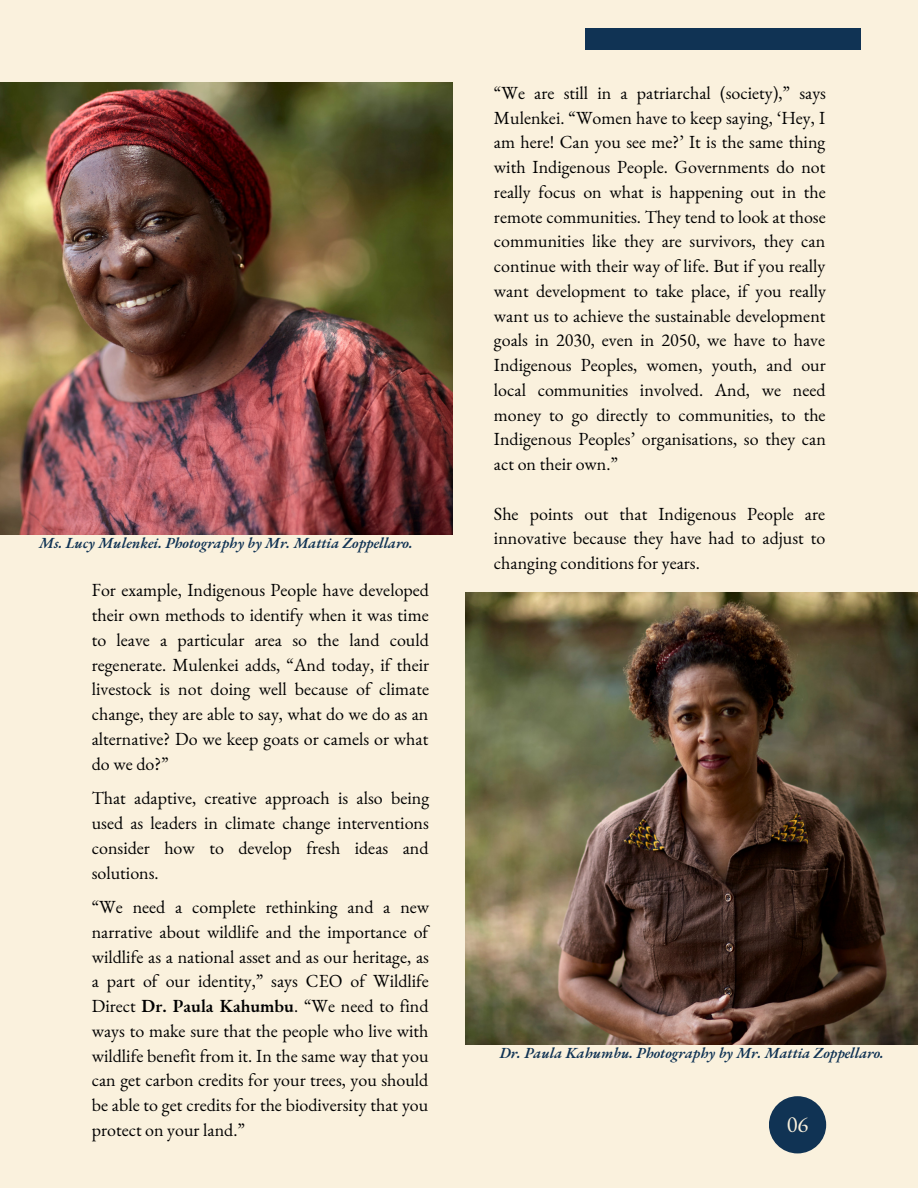
<style>
.page{position:relative;width:918px;height:1188px;background:#faf1dd}
.page>*{position:absolute;margin:0;border:0;box-sizing:border-box;transform-origin:0 0}
.t1{font:22.5px "EB Garamond";color:#faf1dd}
.t2{font:18px/24.8px "EB Garamond";color:#000;text-align:justify}
.t3{font:italic 600 15px "EB Garamond";color:#103354}
.s1{font-weight:600}
</style>
<div class="page">
<div style="left:586px;top:29px;width:275px;height:21px;background:#103354"></div>
<div style="left:769px;top:1096px;width:57px;height:57px;background:#103354;border-radius:50%"></div>
<img style="left:0;top:83px;width:452px;height:452px">
<img style="left:466px;top:593px;width:452px;height:452px">
<p class="t3" style="left:39px;top:533px;width:375px">Ms. Lucy Mulenkei. Photography by Mr. Mattia Zoppellaro.</p>
<p class="t2" style="left:92px;top:578px;width:339px">For example, Indigenous People have developed their own methods to identify when it was time to leave a particular area so the land could regenerate. Mulenkei adds, “And today, if their livestock is not doing well because of climate change, they are able to say, what do we do as an alternative? Do we keep goats or camels or what do we do?”</p>
<p class="t2" style="left:92px;top:785px;width:339px">That adaptive, creative approach is also being used as leaders in climate change interventions consider how to develop fresh ideas and solutions.</p>
<p class="t2" style="left:92px;top:894px;width:339px">“We need a complete rethinking and a new narrative about wildlife and the importance of wildlife as a national asset and as our heritage, as a part of our identity,” says CEO of Wildlife Direct <span class="s1">Dr. Paula Kahumbu</span>. “We need to find ways to make sure that the people who live with wildlife benefit from it. In the same way that you can get carbon credits for your trees, you should be able to get credits for the biodiversity that you protect on your land.”</p>
<p class="t2" style="left:494px;top:80px;width:334px">“We are still in a patriarchal (society),” says Mulenkei. “Women have to keep saying, ‘Hey, I am here! Can you see me?’ It is the same thing with Indigenous People. Governments do not really focus on what is happening out in the remote communities. They tend to look at those communities like they are survivors, they can continue with their way of life. But if you really want development to take place, if you really want us to achieve the sustainable development goals in 2030, even in 2050, we have to have Indigenous Peoples, women, youth, and our local communities involved. And, we need money to go directly to communities, to the Indigenous Peoples’ organisations, so they can act on their own.”</p>
<p class="t2" style="left:494px;top:501px;width:333px">She points out that Indigenous People are innovative because they have had to adjust to changing conditions for years.</p>
<p class="t3" style="left:500px;top:1043px;width:386px">Dr. Paula Kahumbu. Photography by Mr. Mattia Zoppellaro.</p>
<p class="t1" style="left:787px;top:1110px;width:23px">06</p>
</div>
